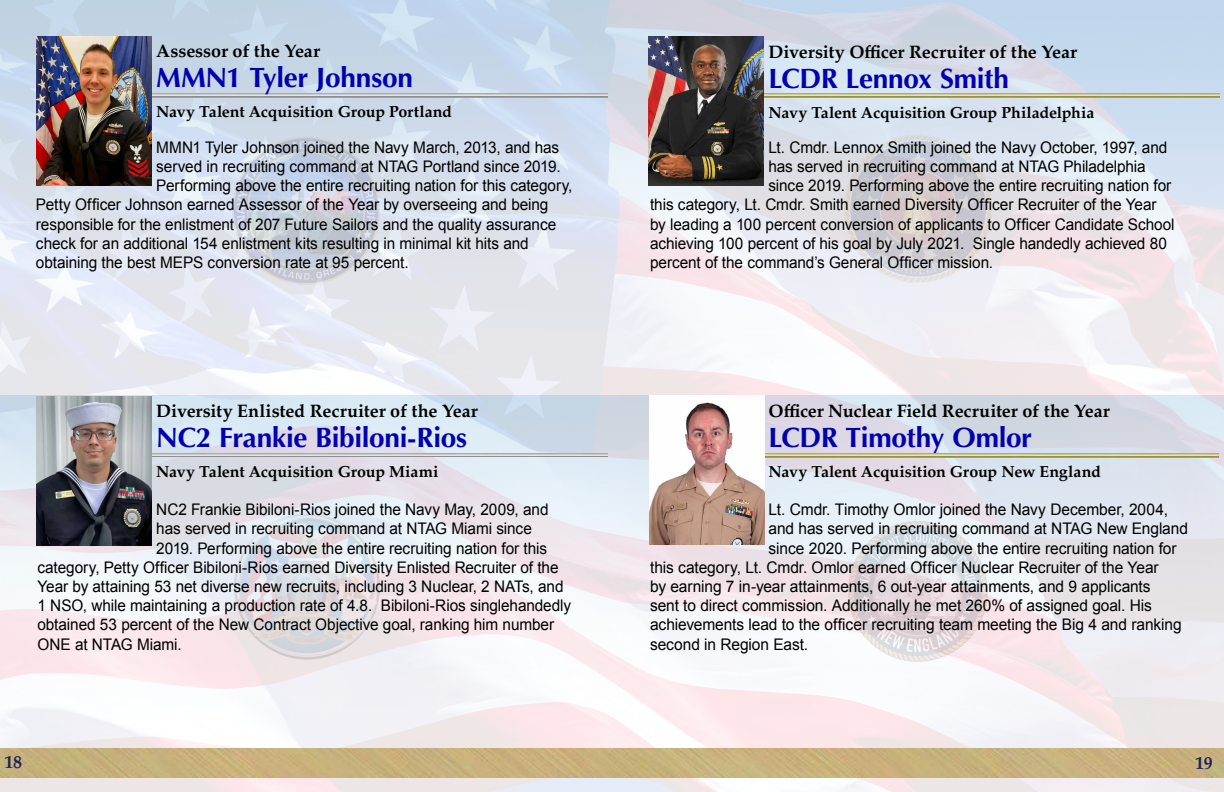
<style>
.page{position:relative;width:1224px;height:792px;background:#fff}
.page>*{position:absolute;margin:0;border:0;box-sizing:border-box;transform-origin:0 0}
.t1{font:700 28px "Optima";letter-spacing:-.015em;color:#0000b3}
.t2{font:700 18px "Palatino";letter-spacing:-.005em;color:#000}
.t3{font:700 18px "Palatino";color:#211f5e}
.t4{font:16px "Arial";letter-spacing:-.005em;color:#000;scale:.96 1}
.t5{font:16px "Arial";letter-spacing:-.005em;color:#000}
.t6{font:700 16px "Palatino";letter-spacing:-.01em;color:#000}
</style>
<div class="page">
<img style="left:0;top:0;width:1224px;height:743px">
<img style="left:231px;top:135px;width:150px;height:149px">
<img style="left:152px;top:94px;width:455px;height:3px">
<img style="left:37px;top:36px;width:115px;height:149px">
<img style="left:233px;top:511px;width:149px;height:149px">
<img style="left:152px;top:454px;width:455px;height:3px">
<img style="left:37px;top:396px;width:115px;height:149px">
<img style="left:844px;top:135px;width:149px;height:149px">
<img style="left:764px;top:93px;width:455px;height:5px">
<img style="left:649px;top:37px;width:115px;height:149px">
<img style="left:844px;top:517px;width:149px;height:149px">
<img style="left:764px;top:453px;width:455px;height:4px">
<img style="left:649px;top:396px;width:115px;height:149px">
<img style="left:0;top:748px;width:1224px;height:30px">
<p class="t2" style="left:156px;top:36px;width:165px">Assessor of the Year</p>
<h1 class="t1" style="left:156px;top:61px;width:258px">MMN1 Tyler Johnson</h1>
<p class="t6" style="left:156px;top:98px;width:297px">Navy Talent Acquisition Group Portland</p>
<p class="t4" style="left:156px;top:137px;width:421px">MMN1 Tyler Johnson joined the Navy March, 2013, and has</p>
<p class="t4" style="left:156px;top:156px;width:423px">served in recruiting command at NTAG Portland since 2019.</p>
<p class="t4" style="left:156px;top:175px;width:435px">Performing above the entire recruiting nation for this category,</p>
<p class="t4" style="left:36px;top:194px;width:535px">Petty Officer Johnson earned Assessor of the Year by overseeing and being</p>
<p class="t4" style="left:36px;top:213px;width:544px">responsible for the enlistment of 207 Future Sailors and the quality assurance</p>
<p class="t4" style="left:36px;top:233px;width:515px">check for an additional 154 enlistment kits resulting in minimal kit hits and</p>
<p class="t4" style="left:36px;top:252px;width:390px">obtaining the best MEPS conversion rate at 95 percent.</p>
<p class="t2" style="left:156px;top:396px;width:323px">Diversity Enlisted Recruiter of the Year</p>
<h1 class="t1" style="left:156px;top:421px;width:312px">NC2 Frankie Bibiloni-Rios</h1>
<p class="t6" style="left:156px;top:458px;width:284px">Navy Talent Acquisition Group Miami</p>
<p class="t4" style="left:156px;top:499px;width:410px">NC2 Frankie Bibiloni-Rios joined the Navy May, 2009, and</p>
<p class="t4" style="left:156px;top:518px;width:393px">has served in recruiting command at NTAG Miami since</p>
<p class="t4" style="left:156px;top:538px;width:409px">2019. Performing above the entire recruiting nation for this</p>
<p class="t4" style="left:37px;top:557px;width:544px">category, Petty Officer Bibiloni-Rios earned Diversity Enlisted Recruiter of the</p>
<p class="t4" style="left:37px;top:576px;width:550px">Year by attaining 53 net diverse new recruits, including 3 Nuclear, 2 NATs, and</p>
<p class="t4" style="left:37px;top:595px;width:557px">1 NSO, while maintaining a production rate of 4.8. Bibiloni-Rios singlehandedly</p>
<p class="t4" style="left:37px;top:614px;width:540px">obtained 53 percent of the New Contract Objective goal, ranking him number</p>
<p class="t4" style="left:37px;top:634px;width:152px">ONE at NTAG Miami.</p>
<p class="t2" style="left:769px;top:36px;width:310px">Diversity Officer Recruiter of the Year</p>
<h1 class="t1" style="left:769px;top:62px;width:242px">LCDR Lennox Smith</h1>
<p class="t6" style="left:769px;top:98px;width:328px">Navy Talent Acquisition Group Philadelphia</p>
<p class="t4" style="left:768px;top:137px;width:417px">Lt. Cmdr. Lennox Smith joined the Navy October, 1997, and</p>
<p class="t4" style="left:768px;top:156px;width:395px">has served in recruiting command at NTAG Philadelphia</p>
<p class="t4" style="left:768px;top:175px;width:421px">since 2019. Performing above the entire recruiting nation for</p>
<p class="t4" style="left:650px;top:194px;width:529px">this category, Lt. Cmdr. Smith earned Diversity Officer Recruiter of the Year</p>
<p class="t4" style="left:650px;top:213px;width:548px">by leading a 100 percent conversion of applicants to Officer Candidate School</p>
<p class="t4" style="left:650px;top:233px;width:540px">achieving 100 percent of his goal by July 2021. Single handedly achieved 80</p>
<p class="t4" style="left:650px;top:252px;width:359px">percent of the command’s General Officer mission.</p>
<p class="t2" style="left:769px;top:396px;width:343px">Officer Nuclear Field Recruiter of the Year</p>
<h1 class="t1" style="left:769px;top:421px;width:265px">LCDR Timothy Omlor</h1>
<p class="t6" style="left:769px;top:458px;width:334px">Navy Talent Acquisition Group New England</p>
<p class="t5" style="left:769px;top:499px;width:401px">Lt. Cmdr. Timothy Omlor joined the Navy December, 2004,</p>
<p class="t5" style="left:769px;top:518px;width:421px">and has served in recruiting command at NTAG New England</p>
<p class="t5" style="left:769px;top:538px;width:410px">since 2020. Performing above the entire recruiting nation for</p>
<p class="t5" style="left:650px;top:557px;width:510px">this category, Lt. Cmdr. Omlor earned Officer Nuclear Recruiter of the Year</p>
<p class="t5" style="left:650px;top:576px;width:502px">by earning 7 in-year attainments, 6 out-year attainments, and 9 applicants</p>
<p class="t5" style="left:650px;top:595px;width:503px">sent to direct commission. Additionally he met 260% of assigned goal. His</p>
<p class="t5" style="left:650px;top:614px;width:533px">achievements lead to the officer recruiting team meeting the Big 4 and ranking</p>
<p class="t5" style="left:650px;top:634px;width:160px">second in Region East.</p>
<p class="t3" style="left:4px;top:746px;width:19px">18</p>
<p class="t3" style="left:1195px;top:747px;width:19px">19</p>
</div>
